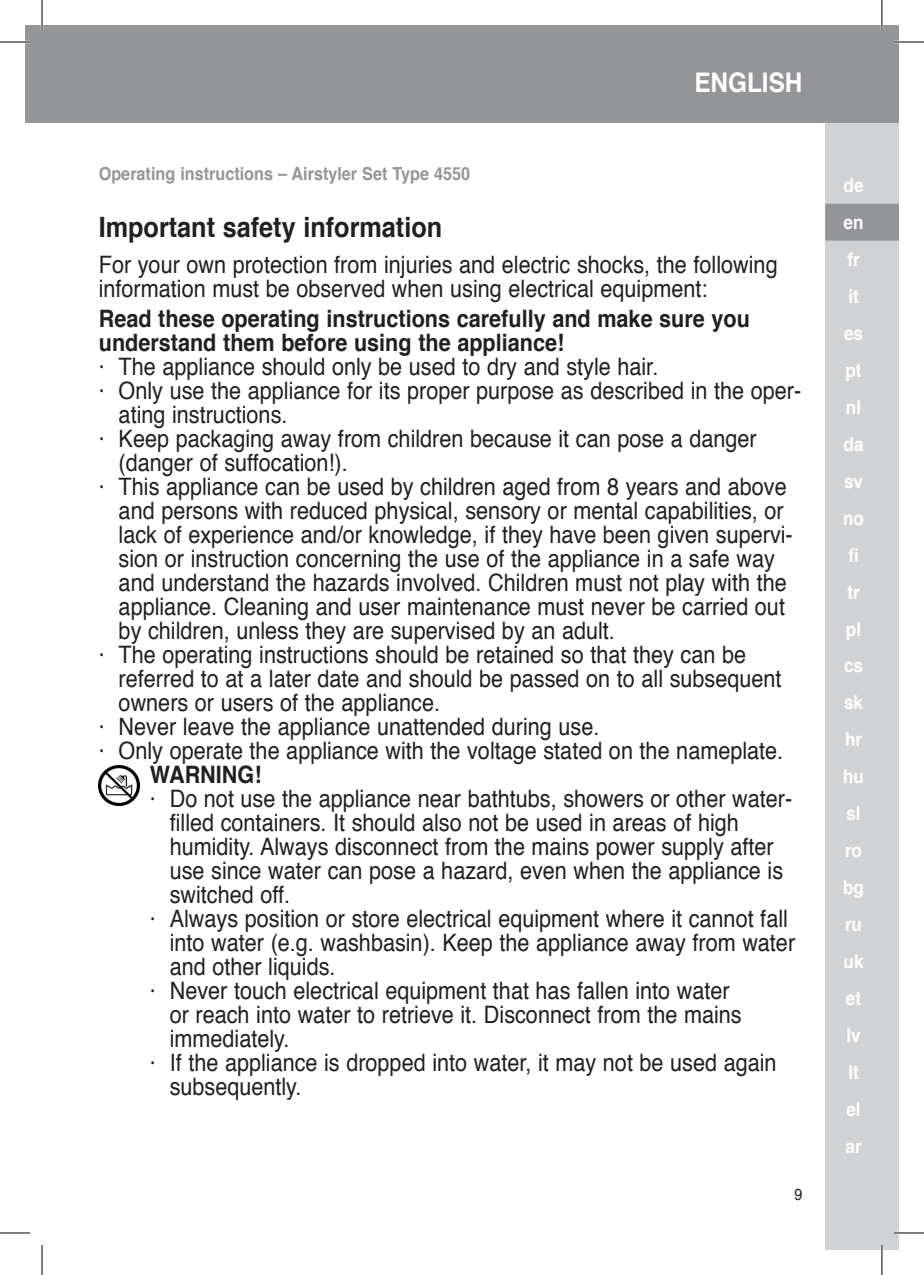
<style>
.page{position:relative;width:924px;height:1275px;background:#fff}
.page>*{position:absolute;margin:0;border:0;box-sizing:border-box;transform-origin:0 0}
.t1{font:700 28px "Helvetica";color:#231f20;scale:.9 1}
.t2{font:700 27px "Helvetica";color:#fff;scale:.9 1}
.t3{font:24px/24px "Helvetica";color:#231f20;scale:.9 1}
.t4{font:700 24px/24px "Helvetica";color:#231f20;scale:.9 1}
.t5{font:700 19px/37px "Helvetica";color:#fff;scale:.9 1}
.t6{font:700 18px "Helvetica";color:#939598;scale:.9 1}
.t7{font:16px "Helvetica";color:#231f20;scale:.9 1}
</style>
<div class="page">
<div style="left:824px;top:25px;width:74px;height:1225px;background:#d1d2d4"></div>
<div style="left:42px;top:25px;width:856px;height:97px;background:#939598"></div>
<div style="left:25px;top:25px;width:17px;height:97px;background:#939598"></div>
<div style="left:824px;top:204px;width:74px;height:37px;background:#939598"></div>
<img style="left:99px;top:765px;width:40px;height:41px">
<hr style="left:0;top:41px;width:30px;height:2px;background:#fff">
<hr style="left:893px;top:41px;width:30px;height:2px;background:#fff">
<hr style="left:893px;top:1231px;width:30px;height:3px;background:#fff">
<hr style="left:41px;top:0;width:2px;height:30px;background:#fff">
<hr style="left:880px;top:0;width:2px;height:30px;background:#fff">
<hr style="left:880px;top:1245px;width:2px;height:30px;background:#fff">
<hr style="left:0;top:42px;width:30px;height:1px;background:#000">
<hr style="left:893px;top:42px;width:30px;height:1px;background:#000">
<hr style="left:0;top:1232px;width:30px;height:1px;background:#000">
<hr style="left:893px;top:1232px;width:30px;height:1px;background:#000">
<hr style="left:42px;top:0;width:1px;height:30px;background:#000">
<hr style="left:42px;top:1245px;width:1px;height:30px;background:#000">
<hr style="left:881px;top:0;width:1px;height:30px;background:#000">
<hr style="left:881px;top:1245px;width:1px;height:30px;background:#000">
<p class="t2" style="left:694px;top:61px;width:122px">ENGLISH</p>
<p class="t6" style="left:99px;top:159px;width:414px">Operating instructions – Airstyler Set Type 4550</p>
<p class="t1" style="left:99px;top:205px;width:383px">Important safety information</p>
<p class="t3" style="left:99px;top:253px;width:755px">For your own protection from injuries and electric shocks, the following information must be observed when using electrical equipment:</p>
<p class="t4" style="left:99px;top:306px;width:724px">Read these operating instructions carefully and make sure you understand them before using the appliance!</p>
<p class="t3" style="left:99px;top:355px;width:623px">· The appliance should only be used to dry and style hair.</p>
<p class="t3" style="left:99px;top:379px;width:781px">· Only use the appliance for its proper purpose as described in the oper-</p>
<p class="t3" style="left:119px;top:403px;width:189px">ating instructions.</p>
<p class="t3" style="left:99px;top:427px;width:732px">· Keep packaging away from children because it can pose a danger</p>
<p class="t3" style="left:119px;top:451px;width:256px">(danger of suffocation!).</p>
<p class="t3" style="left:99px;top:475px;width:765px">· This appliance can be used by children aged from 8 years and above</p>
<p class="t3" style="left:119px;top:499px;width:740px">and persons with reduced physical, sensory or mental capabilities, or</p>
<p class="t3" style="left:119px;top:523px;width:750px">lack of experience and/or knowledge, if they have been given supervi-</p>
<p class="t3" style="left:119px;top:547px;width:730px">sion or instruction concerning the use of the appliance in a safe way</p>
<p class="t3" style="left:119px;top:571px;width:743px">and understand the hazards involved. Children must not play with the</p>
<p class="t3" style="left:119px;top:595px;width:741px">appliance. Cleaning and user maintenance must never be carried out</p>
<p class="t3" style="left:119px;top:619px;width:552px">by children, unless they are supervised by an adult.</p>
<p class="t3" style="left:99px;top:643px;width:720px">· The operating instructions should be retained so that they can be</p>
<p class="t3" style="left:119px;top:667px;width:737px">referred to at a later date and should be passed on to all subsequent</p>
<p class="t3" style="left:119px;top:691px;width:358px">owners or users of the appliance.</p>
<p class="t3" style="left:99px;top:715px;width:557px">· Never leave the appliance unattended during use.</p>
<p class="t3" style="left:99px;top:739px;width:761px">· Only operate the appliance with the voltage stated on the nameplate.</p>
<p class="t4" style="left:150px;top:762px;width:125px">WARNING!</p>
<p class="t3" style="left:150px;top:787px;width:715px">· Do not use the appliance near bathtubs, showers or other water-</p>
<p class="t3" style="left:170px;top:811px;width:633px">filled containers. It should also not be used in areas of high</p>
<p class="t3" style="left:170px;top:835px;width:672px">humidity. Always disconnect from the mains power supply after</p>
<p class="t3" style="left:170px;top:859px;width:682px">use since water can pose a hazard, even when the appliance is</p>
<p class="t3" style="left:170px;top:883px;width:135px">switched off.</p>
<p class="t3" style="left:150px;top:907px;width:710px">· Always position or store electrical equipment where it cannot fall</p>
<p class="t3" style="left:170px;top:931px;width:696px">into water (e.g. washbasin). Keep the appliance away from water</p>
<p class="t3" style="left:170px;top:955px;width:186px">and other liquids.</p>
<p class="t3" style="left:150px;top:979px;width:645px">· Never touch electrical equipment that has fallen into water</p>
<p class="t3" style="left:170px;top:1003px;width:636px">or reach into water to retrieve it. Disconnect from the mains</p>
<p class="t3" style="left:170px;top:1027px;width:134px">immediately.</p>
<p class="t3" style="left:150px;top:1051px;width:697px">· If the appliance is dropped into water, it may not be used again</p>
<p class="t3" style="left:170px;top:1075px;width:148px">subsequently.</p>
<p class="t7" style="left:794px;top:1181px;width:10px">9</p>
<p class="t5" style="left:842px;top:167px;width:25px">de en fr it es pt nl da sv no fi tr pl cs sk hr hu sl ro bg ru uk et lv lt el ar</p>
</div>
